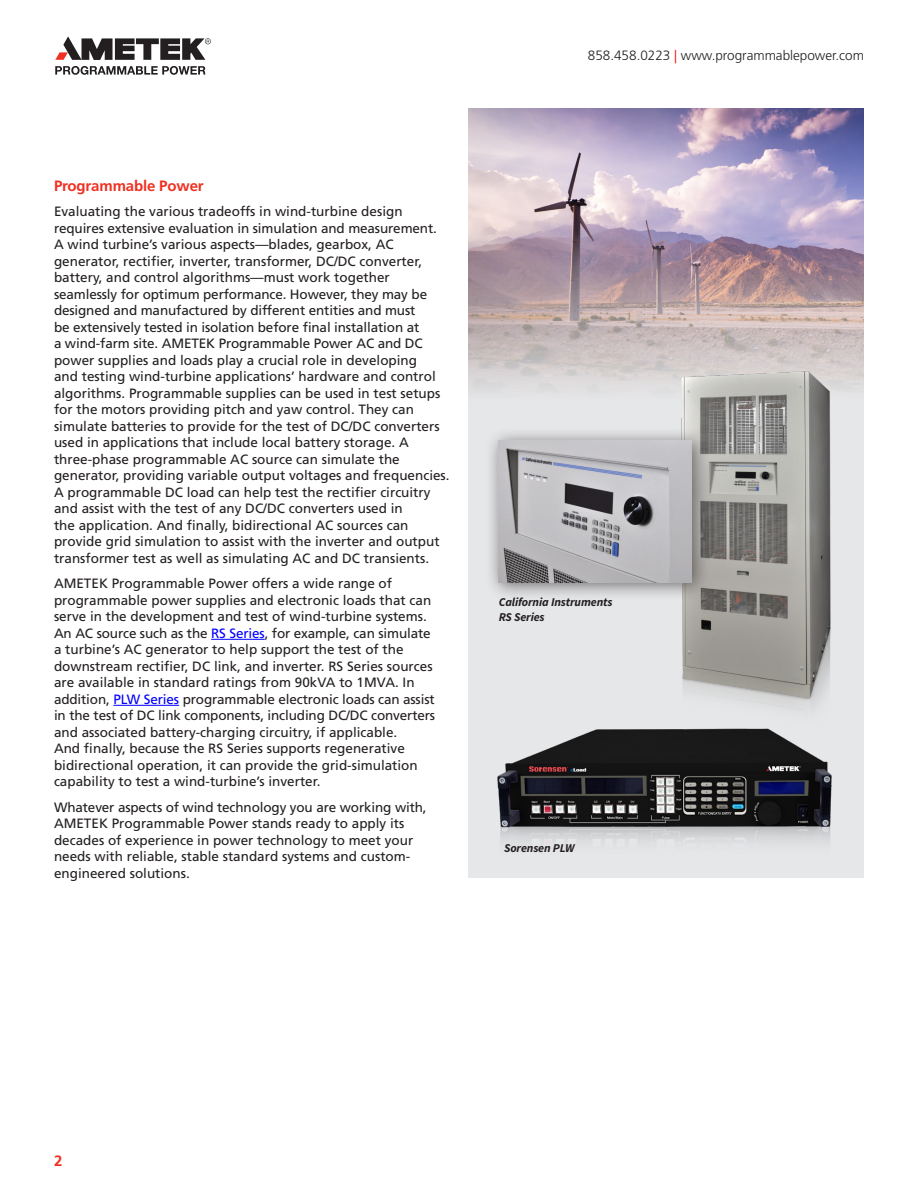
<style>
.page{position:relative;width:918px;height:1188px;background:#fff}
.page>*{position:absolute;margin:0;border:0;box-sizing:border-box;transform-origin:0 0}
.Body{font:700 15px "Frutiger";letter-spacing:-.01em;color:#ef3122}
.Body-2{font:13.5px/16.5px "Frutiger";color:#231f20}
.t1{font:300 13.5px "Frutiger LT Std";color:#231f20}
.t2{font:italic 700 12px/15px "Source Sans Pro";letter-spacing:-.01em;color:#231f20}
.s1{color:#00f}
.s2{color:#f00}
</style>
<div class="page">
<div style="left:468px;top:108px;width:396px;height:770px;background:#e6e7e9"></div>
<img style="left:468px;top:108px;width:396px;height:282px">
<svg style="left:55px;top:66px;width:150px;height:8px"></svg>
<svg style="left:55px;top:36px;width:156px;height:24px"></svg>
<hr style="left:211px;top:639px;width:54px;height:1px;background:#00f">
<hr style="left:113px;top:705px;width:66px;height:1px;background:#00f">
<img style="left:654px;top:361px;width:200px;height:352px">
<div style="left:486px;top:428px;width:224px;height:173px;background:#231f20;opacity:.6"></div>
<img style="left:499px;top:441px;width:193px;height:141px">
<img style="left:497px;top:728px;width:335px;height:108px">
<p class="Body" style="left:54px;top:177px;width:151px">Programmable Power</p>
<p class="Body-2" style="left:54px;top:203px;width:397px">Evaluating the various tradeoffs in wind-turbine design requires extensive evaluation in simulation and measurement.<br>A wind turbine’s various aspects—blades, gearbox, AC generator, rectifier, inverter, transformer, DC/DC converter, battery, and control algorithms—must work together seamlessly for optimum performance. However, they may be designed and manufactured by different entities and must<br>be extensively tested in isolation before final installation at<br>a wind-farm site. AMETEK Programmable Power AC and DC power supplies and loads play a crucial role in developing<br>and testing wind-turbine applications’ hardware and control algorithms. Programmable supplies can be used in test setups for the motors providing pitch and yaw control. They can simulate batteries to provide for the test of DC/DC converters used in applications that include local battery storage. A three-phase programmable AC source can simulate the generator, providing variable output voltages and frequencies.<br>A programmable DC load can help test the rectifier circuitry and assist with the test of any DC/DC converters used in<br>the application. And finally, bidirectional AC sources can provide grid simulation to assist with the inverter and output transformer test as well as simulating AC and DC transients.</p>
<p class="Body-2" style="left:54px;top:575px;width:383px">AMETEK Programmable Power offers a wide range of programmable power supplies and electronic loads that can serve in the development and test of wind-turbine systems.<br>An AC source such as the <span class="s1">RS Series</span>, for example, can simulate a turbine’s AC generator to help support the test of the downstream rectifier, DC link, and inverter. RS Series sources are available in standard ratings from 90kVA to 1MVA. In addition, <span class="s1">PLW Series</span> programmable electronic loads can assist in the test of DC link components, including DC/DC converters and associated battery-charging circuitry, if applicable.<br>And finally, because the RS Series supports regenerative bidirectional operation, it can provide the grid-simulation capability to test a wind-turbine’s inverter.</p>
<p class="Body-2" style="left:54px;top:799px;width:374px">Whatever aspects of wind technology you are working with, AMETEK Programmable Power stands ready to apply its decades of experience in power technology to meet your needs with reliable, stable standard systems and custom&shy;engineered solutions.</p>
<p class="t1" style="left:588px;top:48px;width:278px">858.458.0223 <span class="s2">|</span> www.programmablepower.com</p>
<p class="t2" style="left:499px;top:594px;width:115px">California Instruments<br>RS Series</p>
<p class="t2" style="left:504px;top:840px;width:72px">Sorensen PLW</p>
<p class="Body" style="left:54px;top:1152px;width:10px">2</p>
</div>
